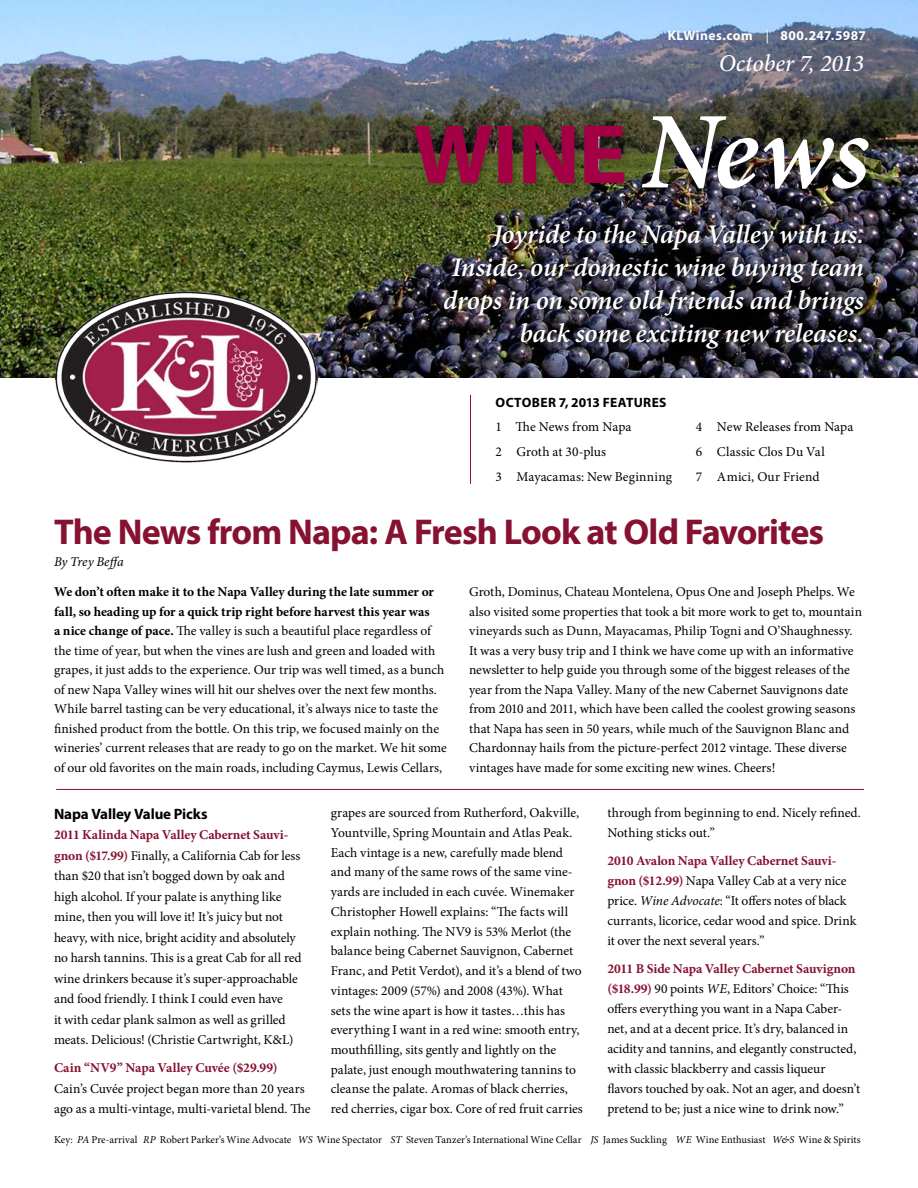
<style>
.page{position:relative;width:918px;height:1188px;background:#fff}
.page>*{position:absolute;margin:0;border:0;box-sizing:border-box;transform-origin:0 0}
.t1{font:700 36px "Myriad Pro";letter-spacing:-.025em;color:#861130}
.t2{font:italic 600 27px/33px "Minion Pro";letter-spacing:-.01em;color:#fff;text-align:right}
.t3{font:italic 500 24px "Minion Pro";letter-spacing:-.005em;color:#fff}
.t4{font:700 15px "Myriad Pro";letter-spacing:-.01em;color:#000}
.t5{font:13.5px/19.5px "Minion Pro";color:#000}
.t6{font:700 13.5px "Minion Pro";color:#861130}
.t7{font:700 13.5px "Myriad Pro";letter-spacing:.035em;color:#fff}
.t8{font:700 13.5px "Myriad Pro";letter-spacing:.025em;color:#000}
.t9{font:italic 13.5px "Minion Pro";letter-spacing:-.005em;color:#000}
.t10{font:10.5px "Minion Pro";color:#000}
.s1{font-weight:400}
.s2{font-weight:700}
.s3{font-weight:700;color:#861130}
.s4{font-style:italic}
</style>
<div class="page">
<hr style="left:470px;top:395px;width:1px;height:89px;background:#861130">
<img style="left:0;top:0;width:918px;height:378px">
<hr style="left:56px;top:789px;width:808px;height:1px;background:#861130">
<div style="left:410px;top:113px;width:469px;height:86px;background:#000;opacity:.21"></div>
<img style="left:642px;top:116px;width:116px;height:73px">
<img style="left:764px;top:138px;width:105px;height:51px">
<svg style="left:414px;top:126px;width:210px;height:57px;background:#7a1e37"></svg>
<img style="left:56px;top:291px;width:262px;height:171px">
<div style="left:442px;top:221px;width:427px;height:133px;background:#000;opacity:.47"></div>
<p class="t7" style="left:668px;top:27px;width:200px">KLWines.com <span class="s1">|</span> 800.247.5987</p>
<h3 class="t3" style="left:719px;top:47px;width:147px">October 7, 2013</h3>
<h2 class="t2" style="left:443px;top:218px;width:422px">Joyride to the Napa Valley with us.<br>Inside, our domestic wine buying team drops in on some old friends and brings back some exciting new releases.</h2>
<p class="t8" style="left:496px;top:393px;width:172px">october 7, 2013 Features</p>
<p class="t5" style="left:496px;top:415px;width:178px;line-height:24.8px">1 The News from Napa<br>2 Groth at 30-plus<br>3 Mayacamas: New Beginning</p>
<p class="t5" style="left:696px;top:414px;width:159px;line-height:24.8px">4 New Releases from Napa<br>6 Classic Clos Du Val<br>7 Amici, Our Friend</p>
<h1 class="t1" style="left:54px;top:508px;width:772px">The News from Napa: A Fresh Look at Old Favorites</h1>
<p class="t9" style="left:54px;top:552px;width:71px">By Trey Beffa</p>
<p class="t5" style="left:54px;top:582px;width:394px"><span class="s2">We don’t often make it to the Napa Valley during the late summer or fall, so heading up for a quick trip right before harvest this year was<br>a nice change of pace.</span> The valley is such a beautiful place regardless of the time of year, but when the vines are lush and green and loaded with grapes, it just adds to the experience. Our trip was well timed, as a bunch of new Napa Valley wines will hit our shelves over the next few months.<br>While barrel tasting can be very educational, it’s always nice to taste the finished product from the bottle. On this trip, we focused mainly on the wineries’ current releases that are ready to go on the market. We hit some of our old favorites on the main roads, including Caymus, Lewis Cellars,</p>
<p class="t5" style="left:469px;top:582px;width:394px">Groth, Dominus, Chateau Montelena, Opus One and Joseph Phelps. We also visited some properties that took a bit more work to get to, mountain vineyards such as Dunn, Mayacamas, Philip Togni and O’Shaughnessy.<br>It was a very busy trip and I think we have come up with an informative newsletter to help guide you through some of the biggest releases of the year from the Napa Valley. Many of the new Cabernet Sauvignons date from 2010 and 2011, which have been called the coolest growing seasons that Napa has seen in 50 years, while much of the Sauvignon Blanc and Chardonnay hails from the picture-perfect 2012 vintage. These diverse vintages have made for some exciting new wines. Cheers!</p>
<p class="t4" style="left:54px;top:804px;width:155px">Napa Valley Value Picks</p>
<p class="t5" style="left:54px;top:825px;width:249px;line-height:20.5px"><span class="s3">2011 Kalinda Napa Valley Cabernet Sauvi&shy;gnon ($17.99)</span> Finally, a California Cab for less than $20 that isn’t bogged down by oak and high alcohol. If your palate is anything like mine, then you will love it! It’s juicy but not heavy, with nice, bright acidity and absolutely no harsh tannins. This is a great Cab for all red wine drinkers because it’s super-approachable and food friendly. I think I could even have<br>it with cedar plank salmon as well as grilled meats. Delicious! (Christie Cartwright, K&amp;L)</p>
<p class="t6" style="left:54px;top:1058px;width:225px">Cain “NV9” Napa Valley Cuvée ($29.99)</p>
<p class="t5" style="left:54px;top:1078px;width:258px;line-height:20.5px">Cain’s Cuvée project began more than 20 years ago as a multi-vintage, multi-varietal blend. The</p>
<p class="t5" style="left:331px;top:803px;width:254px">grapes are sourced from Rutherford, Oakville, Yountville, Spring Mountain and Atlas Peak.<br>Each vintage is a new, carefully made blend and many of the same rows of the same vine&shy;yards are included in each cuvée. Winemaker Christopher Howell explains: “The facts will explain nothing. The NV9 is 53% Merlot (the balance being Cabernet Sauvignon, Cabernet Franc, and Petit Verdot), and it’s a blend of two vintages: 2009 (57%) and 2008 (43%). What sets the wine apart is how it tastes…this has everything I want in a red wine: smooth entry, mouthfilling, sits gently and lightly on the palate, just enough mouthwatering tannins to cleanse the palate. Aromas of black cherries, red cherries, cigar box. Core of red fruit carries</p>
<p class="t5" style="left:607px;top:803px;width:255px;line-height:20.1px">through from beginning to end. Nicely refined.<br>Nothing sticks out.”</p>
<p class="t5" style="left:607px;top:851px;width:251px;line-height:20.1px"><span class="s3">2010 Avalon Napa Valley Cabernet Sauvi&shy;gnon ($12.99)</span> Napa Valley Cab at a very nice price. <span class="s4">Wine Advocate</span>: “It offers notes of black currants, licorice, cedar wood and spice. Drink it over the next several years.”</p>
<p class="t5" style="left:607px;top:958px;width:254px;line-height:20.1px"><span class="s3">2011 B Side Napa Valley Cabernet Sauvignon ($18.99)</span> 90 points <span class="s4">WE</span>, Editors’ Choice: “This offers everything you want in a Napa Caber&shy;net, and at a decent price. It’s dry, balanced in acidity and tannins, and elegantly constructed, with classic blackberry and cassis liqueur flavors touched by oak. Not an ager, and doesn’t pretend to be; just a nice wine to drink now.”</p>
<p class="t10" style="left:54px;top:1133px;width:808px">Key: <span class="s4">PA</span> Pre-arrival <span class="s4">RP</span> Robert Parker’s Wine Advocate <span class="s4">WS</span> Wine Spectator <span class="s4">ST</span> Steven Tanzer’s International Wine Cellar <span class="s4">JS</span> James Suckling <span class="s4">WE</span> Wine Enthusiast <span class="s4">W&amp;S</span> Wine &amp; Spirits</p>
</div>
